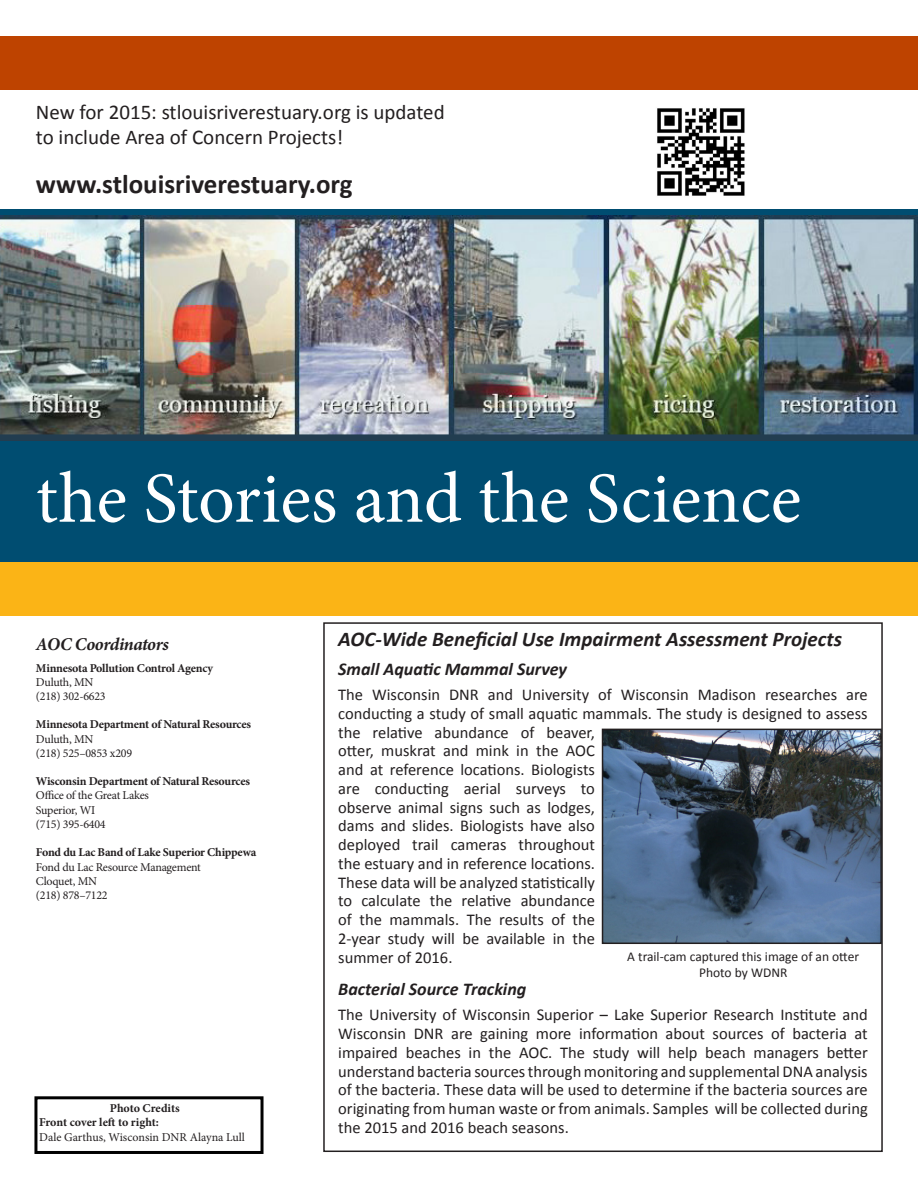
<style>
.page{position:relative;width:918px;height:1188px;background:#fff}
.page>*{position:absolute;margin:0;border:0;box-sizing:border-box;transform-origin:0 0}
.t1{font:72px "Minion Pro";color:#fff}
.t2{font:700 27px "Calibri";color:#231f20}
.t3{font:21px "Calibri";color:#231f20}
.t4{font:italic 700 21px "Calibri";color:#231f20}
.t5{font:italic 700 18px "Calibri";color:#231f20}
.t6{font:italic 700 18px "Minion Pro";letter-spacing:-.025em;color:#231f20}
.t7{font:16.5px/18.8px "Calibri";color:#231f20}
.t8{font:13.5px "Calibri";color:#231f20}
.t9{font:700 12px "Minion Pro";letter-spacing:-.02em;color:#231f20}
.t10{font:12px "Minion Pro";letter-spacing:-.02em;color:#231f20}
.t11{font:12px "Minion Pro";color:#231f20}
</style>
<div class="page">
<div style="left:0;top:210px;width:918px;height:357px;background:#004d71"></div>
<div style="left:34px;top:1096px;width:230px;height:58px;border:3px solid #000"></div>
<img style="left:0;top:215px;width:918px;height:225px">
<div style="left:0;top:36px;width:918px;height:54px;background:#be4300"></div>
<div style="left:0;top:562px;width:918px;height:54px;background:#fbb416"></div>
<img style="left:657px;top:108px;width:88px;height:88px">
<div style="left:323px;top:622px;width:560px;height:530px;border:2px solid #231f20"></div>
<img style="left:605px;top:732px;width:274px;height:209px">
<div style="left:602px;top:729px;width:280px;height:215px;border:2px solid #231f20"></div>
<p class="t3" style="left:36px;top:98px;width:410px">New for 2015: stlouisriverestuary.org is updated</p>
<p class="t3" style="left:36px;top:123px;width:309px">to include Area of Concern Projects!</p>
<p class="t2" style="left:36px;top:167px;width:318px">www.stlouisriverestuary.org</p>
<p class="t1" style="left:36px;top:451px;width:767px">the Stories and the Science</p>
<p class="t6" style="left:36px;top:632px;width:134px">AOC Coordinators</p>
<p class="t9" style="left:36px;top:659px;width:179px">Minnesota Pollution Control Agency</p>
<p class="t10" style="left:36px;top:674px;width:59px">Duluth, MN</p>
<p class="t10" style="left:36px;top:689px;width:71px">(218) 302-6623</p>
<p class="t9" style="left:36px;top:716px;width:217px">Minnesota Department of Natural Resources</p>
<p class="t10" style="left:36px;top:731px;width:59px">Duluth, MN</p>
<p class="t10" style="left:36px;top:745px;width:98px">(218) 525–0853 x209</p>
<p class="t9" style="left:36px;top:773px;width:216px">Wisconsin Department of Natural Resources</p>
<p class="t10" style="left:36px;top:788px;width:115px">Office of the Great Lakes</p>
<p class="t10" style="left:36px;top:802px;width:61px">Superior, WI</p>
<p class="t10" style="left:36px;top:816px;width:71px">(715) 395-6404</p>
<p class="t9" style="left:36px;top:844px;width:222px">Fond du Lac Band of Lake Superior Chippewa</p>
<p class="t10" style="left:36px;top:859px;width:166px">Fond du Lac Resource Management</p>
<p class="t10" style="left:36px;top:873px;width:63px">Cloquet, MN</p>
<p class="t10" style="left:36px;top:887px;width:73px">(218) 878–7122</p>
<p class="t9" style="left:110px;top:1100px;width:71px">Photo Credits</p>
<p class="t9" style="left:39px;top:1114px;width:121px">Front cover left to right:</p>
<p class="t11" style="left:39px;top:1129px;width:207px">Dale Garthus, Wisconsin DNR Alayna Lull</p>
<p class="t4" style="left:338px;top:626px;width:505px">AOC-Wide Beneficial Use Impairment Assessment Projects</p>
<p class="t5" style="left:338px;top:657px;width:230px">Small Aquatic Mammal Survey</p>
<p class="t7" style="left:338px;top:685px;width:531px">The Wisconsin DNR and University of Wisconsin Madison researches are conducting a study of small aquatic mammals. The study is designed to assess the relative abundance of beaver,<br>otter, muskrat and mink in the AOC<br>and at reference locations. Biologists<br>are conducting aerial surveys to<br>observe animal signs such as lodges,<br>dams and slides. Biologists have also<br>deployed trail cameras throughout<br>the estuary and in reference locations.<br>These data will be analyzed statistically<br>to calculate the relative abundance<br>of the mammals. The results of the<br>2-year study will be available in the<br>summer of 2016.</p>
<p class="t5" style="left:338px;top:978px;width:190px">Bacterial Source Tracking</p>
<p class="t7" style="left:338px;top:1006px;width:531px;text-align:justify">The University of Wisconsin Superior – Lake Superior Research Institute and Wisconsin DNR are gaining more information about sources of bacteria at impaired beaches in the AOC. The study will help beach managers better understand bacteria sources through monitoring and supplemental DNA analysis of the bacteria. These data will be used to determine if the bacteria sources are originating from human waste or from animals. Samples will be collected during the 2015 and 2016 beach seasons.</p>
<p class="t8" style="left:627px;top:948px;width:233px">A trail-cam captured this image of an otter</p>
<p class="t8" style="left:699px;top:964px;width:90px">Photo by WDNR</p>
</div>
